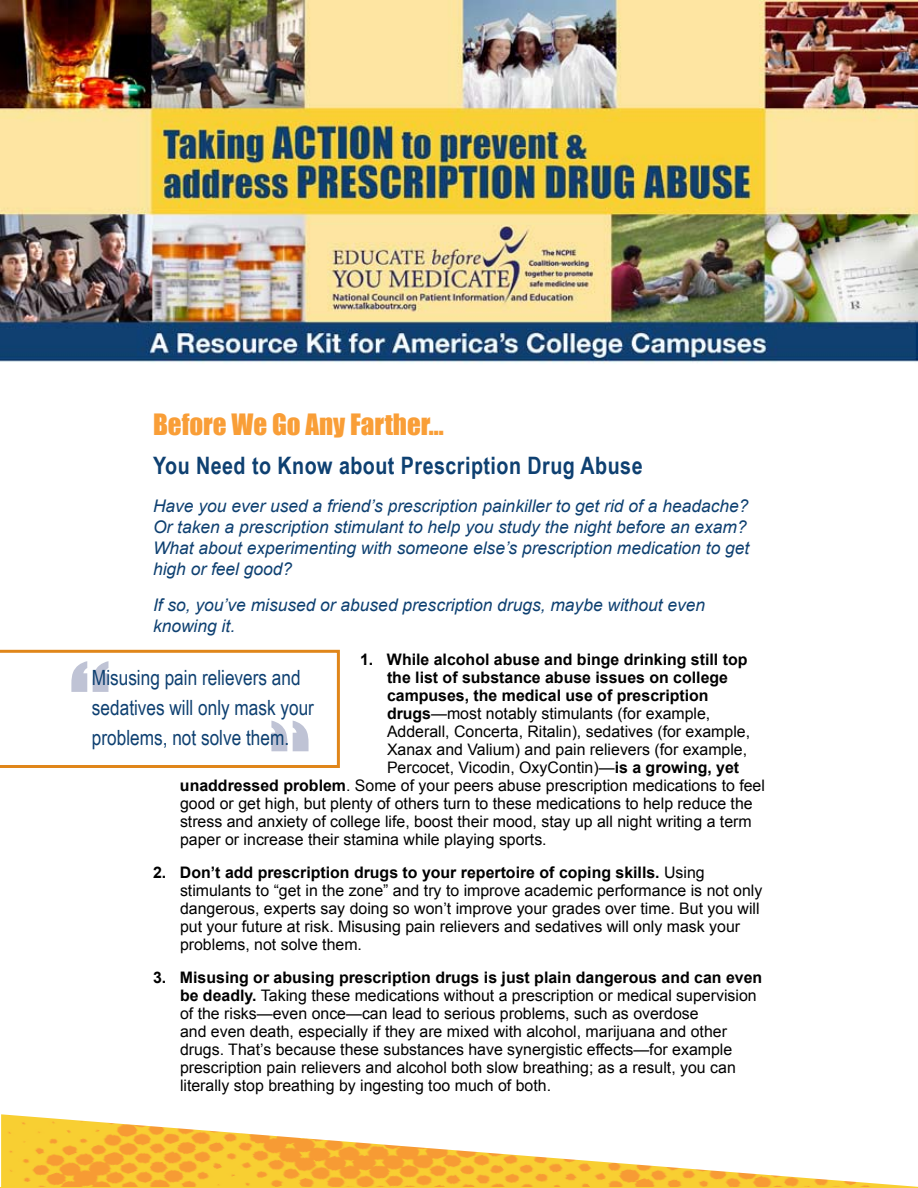
<style>
.page{position:relative;width:918px;height:1188px;background:#fff}
.page>*{position:absolute;margin:0;border:0;box-sizing:border-box;transform-origin:0 0}
.t1{font:120px "Impact";color:#bfc3d5}
.Headline{font:27px "Impact";color:#f99e37}
.Subhead{font:700 24px "Arial Narrow";letter-spacing:.02em;color:#0e4071}
.callout{font:21px/30px "Arial Narrow";color:#0e4071}
.bt{font:italic 17.4px/21px "Arial";color:#0e4071}
.numbered_list_bt{font:15.9px/18px "Arial";color:#000}
.s1{font-weight:700}
</style>
<div class="page">
<img style="left:0;top:0;width:918px;height:363px">
<img style="left:1px;top:1114px;width:917px;height:74px">
<svg style="left:0;top:650px;width:340px;height:118px"></svg>
<p class="Headline" style="left:153px;top:404px;width:292px">Before We Go Any Farther...</p>
<p class="Subhead" style="left:153px;top:452px;width:491px">You Need to Know about Prescription Drug Abuse</p>
<p class="bt" style="left:153px;top:495px;width:598px">Have you ever used a friend’s prescription painkiller to get rid of a headache?<br>Or taken a prescription stimulant to help you study the night before an exam?<br>What about experimenting with someone else’s prescription medication to get high or feel good?</p>
<p class="bt" style="left:153px;top:594px;width:554px">If so, you’ve misused or abused prescription drugs, maybe without even knowing it.</p>
<p class="numbered_list_bt" style="left:387px;top:650px;width:365px;text-indent:-27px"><span class="s1">1. While alcohol abuse and binge drinking still top the list of substance abuse issues on college campuses, the medical use of prescription drugs</span>—most notably stimulants (for example, Adderall, Concerta, Ritalin), sedatives (for example, Xanax and Valium) and pain relievers (for example, Percocet, Vicodin, OxyContin)—<span class="s1">is a growing, yet</span></p>
<p class="numbered_list_bt" style="left:180px;top:776px;width:586px"><span class="s1">unaddressed problem</span>. Some of your peers abuse prescription medications to feel good or get high, but plenty of others turn to these medications to help reduce the stress and anxiety of college life, boost their mood, stay up all night writing a term paper or increase their stamina while playing sports.</p>
<p class="numbered_list_bt" style="left:180px;top:863px;width:584px;text-indent:-27px"><span class="s1">2. Don’t add prescription drugs to your repertoire of coping skills.</span> Using stimulants to “get in the zone” and try to improve academic performance is not only dangerous, experts say doing so won’t improve your grades over time. But you will put your future at risk. Misusing pain relievers and sedatives will only mask your problems, not solve them.</p>
<p class="numbered_list_bt" style="left:180px;top:968px;width:584px;text-indent:-27px"><span class="s1">3. Misusing or abusing prescription drugs is just plain dangerous and can even be deadly.</span> Taking these medications without a prescription or medical supervision of the risks—even once—can lead to serious problems, such as overdose<br>and even death, especially if they are mixed with alcohol, marijuana and other drugs. That’s because these substances have synergistic effects—for example prescription pain relievers and alcohol both slow breathing; as a result, you can literally stop breathing by ingesting too much of both.</p>
<p class="t1" style="left:69px;top:616px;width:43px">“</p>
<p class="callout" style="left:92px;top:662px;width:224px">Misusing pain relievers and sedatives will only mask your problems, not solve them.</p>
</div>
